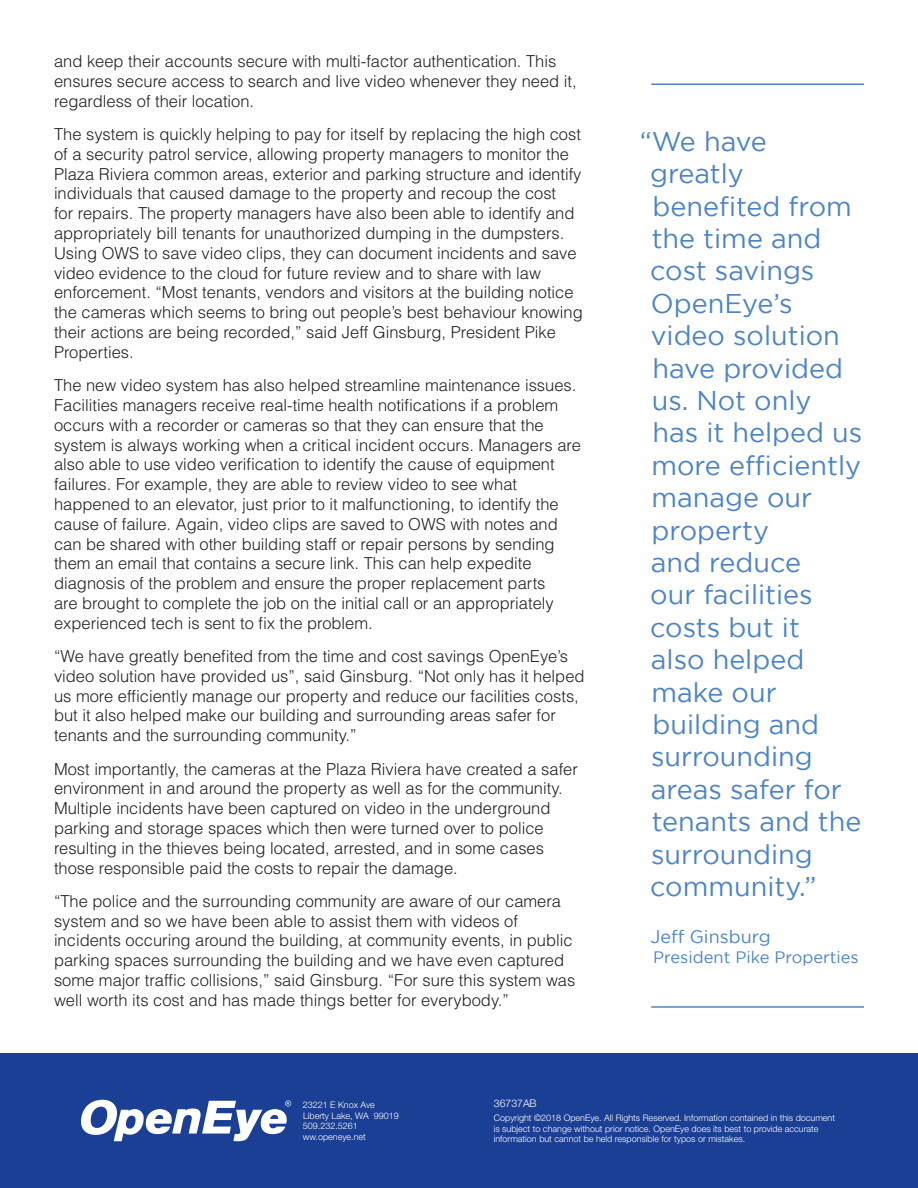
<style>
.page{position:relative;width:918px;height:1188px;background:#fff}
.page>*{position:absolute;margin:0;border:0;box-sizing:border-box;transform-origin:0 0}
.t1{font:27px/32.4px "Gotham";color:#4d84c4}
.t2{font:18px "Gotham";color:#4d84c4}
.t3{font:300 16.5px/19.8px "Helvetica";color:#231f20}
.t4{font:16.5px "Gotham";color:#4d84c4}
.t5{font:300 10.5px "Helvetica Neue";color:#fff}
.t6{font:300 9px/10.8px "Helvetica Neue";color:#fff}
</style>
<div class="page">
<div style="left:0;top:1053px;width:918px;height:135px;background:#1b3f94"></div>
<svg style="left:81px;top:1100px;width:210px;height:41px"></svg>
<hr style="left:651px;top:83px;width:213px;height:2px;background:#4d84c4">
<hr style="left:651px;top:1006px;width:213px;height:2px;background:#4d84c4">
<p class="t3" style="left:54px;top:51px;width:524px">and keep their accounts secure with multi-factor authentication. This ensures secure access to search and live video whenever they need it, regardless of their location.</p>
<p class="t3" style="left:54px;top:124px;width:530px">The system is quickly helping to pay for itself by replacing the high cost of a security patrol service, allowing property managers to monitor the Plaza Riviera common areas, exterior and parking structure and identify individuals that caused damage to the property and recoup the cost<br>for repairs. The property managers have also been able to identify and appropriately bill tenants for unauthorized dumping in the dumpsters.<br>Using OWS to save video clips, they can document incidents and save video evidence to the cloud for future review and to share with law enforcement. “Most tenants, vendors and visitors at the building notice the cameras which seems to bring out people’s best behaviour knowing their actions are being recorded,” said Jeff Ginsburg, President Pike Properties.</p>
<p class="t3" style="left:54px;top:375px;width:528px">The new video system has also helped streamline maintenance issues.<br>Facilities managers receive real-time health notifications if a problem occurs with a recorder or cameras so that they can ensure that the system is always working when a critical incident occurs. Managers are also able to use video verification to identify the cause of equipment failures. For example, they are able to review video to see what happened to an elevator, just prior to it malfunctioning, to identify the cause of failure. Again, video clips are saved to OWS with notes and can be shared with other building staff or repair persons by sending them an email that contains a secure link. This can help expedite diagnosis of the problem and ensure the proper replacement parts<br>are brought to complete the job on the initial call or an appropriately experienced tech is sent to fix the problem.</p>
<p class="t3" style="left:54px;top:646px;width:532px">“We have greatly benefited from the time and cost savings OpenEye’s video solution have provided us”, said Ginsburg. “Not only has it helped us more efficiently manage our property and reduce our facilities costs, but it also helped make our building and surrounding areas safer for tenants and the surrounding community.”</p>
<p class="t3" style="left:54px;top:759px;width:525px">Most importantly, the cameras at the Plaza Riviera have created a safer environment in and around the property as well as for the community.<br>Multiple incidents have been captured on video in the underground parking and storage spaces which then were turned over to police resulting in the thieves being located, arrested, and in some cases those responsible paid the costs to repair the damage.</p>
<p class="t3" style="left:54px;top:891px;width:523px">“The police and the surrounding community are aware of our camera system and so we have been able to assist them with videos of incidents occuring around the building, at community events, in public parking spaces surrounding the building and we have even captured some major traffic collisions,” said Ginsburg. “For sure this system was well worth its cost and has made things better for everybody.”</p>
<p class="t1" style="left:650px;top:125px;width:213px;text-indent:-10px">“We have greatly benefited from the time and cost savings<br>OpenEye’s video solution have provided us. Not only has it helped us more efficiently manage our property<br>and reduce<br>our facilities costs but it<br>also helped make our building and surrounding areas safer for tenants and the surrounding community.”</p>
<p class="t2" style="left:651px;top:926px;width:122px">Jeff Ginsburg</p>
<p class="t4" style="left:653px;top:948px;width:207px">President Pike Properties</p>
<p class="t6" style="left:303px;top:1099px;width:98px">23221 E Knox Ave<br>Liberty Lake, WA 99019<br>509.232.5261 ww.openeye.net</p>
<p class="t5" style="left:494px;top:1097px;width:44px">36737AB</p>
<p class="t6" style="left:494px;top:1112px;width:343px">Copyright ©2018 OpenEye. All Rights Reserved. Information contained in this document is subject to change without prior notice. OpenEye does its best to provide accurate information but cannot be held responsible for typos or mistakes.</p>
</div>
